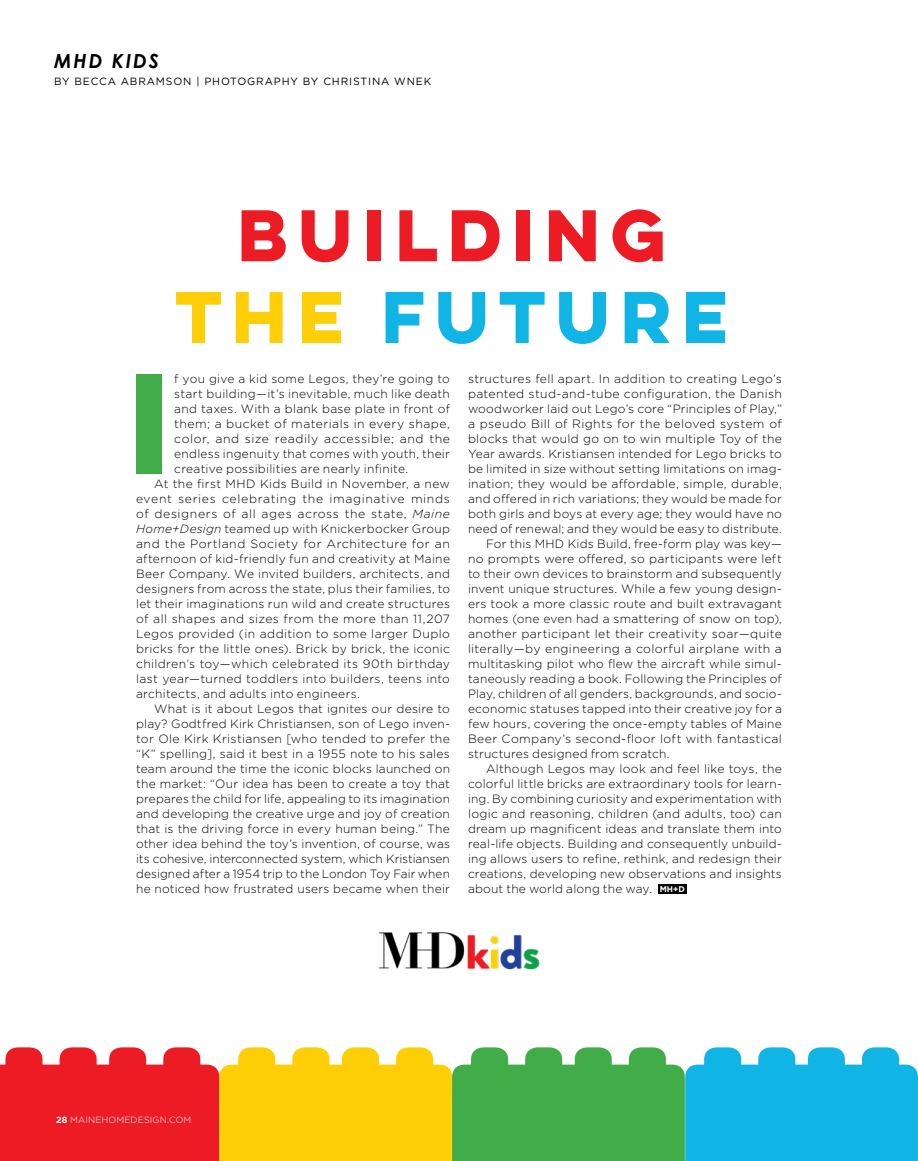
<style>
.page{position:relative;width:918px;height:1161px;background:#fff}
.page>*{position:absolute;margin:0;border:0;box-sizing:border-box;transform-origin:0 0}
.t1{font:700 127.35px "Lulo Clean One";color:#41ad49}
.t2{font:700 65.4px/81.8px "Lulo Clean One";letter-spacing:-.055em;color:#ed1c24;text-align:center}
.t3{font:italic 700 19.5px "Century Gothic Pro";letter-spacing:.1em;color:#000}
.t4{font:300 12px "Gotham";letter-spacing:.02em;color:#000}
.t5{font:300 12px "Gotham";letter-spacing:.04em;color:#000}
.t6{font:300 12px "Gotham";letter-spacing:.045em;color:#000}
.t7{font:300 12px "Gotham";letter-spacing:-.01em;color:#000}
.t8{font:300 12px "Gotham";letter-spacing:.05em;color:#000}
.t9{font:10.5px "Gotham";letter-spacing:.08em;color:#000}
.t10{font:300 9px "Gotham";letter-spacing:.02em;color:#fff}
.s1{color:#fece07}
.s2{color:#10b5e6}
.s3{font-style:italic}
.s4{font-weight:700;font-size:8.25px;color:#fff}
.s5{font-weight:700}
</style>
<div class="page">
<div style="left:109px;top:1047px;width:37px;height:35px;background:#ed1c24;border-radius:13px"></div>
<div style="left:163px;top:1047px;width:37px;height:35px;background:#ed1c24;border-radius:13px"></div>
<div style="left:5px;top:1047px;width:37px;height:35px;background:#ed1c24;border-radius:13px"></div>
<div style="left:60px;top:1047px;width:37px;height:35px;background:#ed1c24;border-radius:13px"></div>
<div style="left:658px;top:884px;width:28px;height:9px;background:#000"></div>
<div style="left:342px;top:1047px;width:37px;height:35px;background:#fece07;border-radius:13px"></div>
<div style="left:396px;top:1047px;width:37px;height:35px;background:#fece07;border-radius:13px"></div>
<div style="left:238px;top:1047px;width:37px;height:35px;background:#fece07;border-radius:13px"></div>
<div style="left:292px;top:1047px;width:37px;height:35px;background:#fece07;border-radius:13px"></div>
<div style="left:575px;top:1047px;width:37px;height:35px;background:#41ad49;border-radius:13px"></div>
<div style="left:629px;top:1047px;width:37px;height:35px;background:#41ad49;border-radius:13px"></div>
<div style="left:471px;top:1047px;width:37px;height:35px;background:#41ad49;border-radius:13px"></div>
<div style="left:525px;top:1047px;width:37px;height:35px;background:#41ad49;border-radius:13px"></div>
<svg style="left:0;top:1065px;width:918px;height:96px;background:#919453"></svg>
<div style="left:808px;top:1047px;width:37px;height:35px;background:#10b5e6;border-radius:13px"></div>
<div style="left:862px;top:1047px;width:37px;height:35px;background:#10b5e6;border-radius:13px"></div>
<div style="left:704px;top:1047px;width:37px;height:35px;background:#10b5e6;border-radius:13px"></div>
<div style="left:758px;top:1047px;width:37px;height:35px;background:#10b5e6;border-radius:13px"></div>
<img style="left:378px;top:932px;width:162px;height:38px">
<h3 class="t3" style="left:54px;top:49px;width:106px">MHD KIDS</h3>
<p class="t9" style="left:54px;top:74px;width:379px">BY BECCA ABRAMSON | PHOTOGRAPHY BY CHRISTINA WNEK</p>
<h2 class="t2" style="left:175px;top:192px;width:569px">BUILDING<br><span class="s1">THE</span> <span class="s2">FUTURE</span></h2>
<h1 class="t1" style="left:128px;top:324px;width:72px">I</h1>
<p class="t4" style="left:174px;top:372px;width:277px">f you give a kid some Legos, they’re going to</p>
<p class="t4" style="left:174px;top:387px;width:277px">start building—it’s inevitable, much like death</p>
<p class="t4" style="left:174px;top:402px;width:277px">and taxes. With a blank base plate in front of</p>
<p class="t4" style="left:174px;top:417px;width:277px">them; a bucket of materials in every shape,</p>
<p class="t6" style="left:174px;top:432px;width:277px">color, and size readily accessible; and the</p>
<p class="t4" style="left:174px;top:447px;width:277px">endless ingenuity that comes with youth, their</p>
<p class="t4" style="left:174px;top:462px;width:235px">creative possibilities are nearly infinite.</p>
<p class="t4" style="left:154px;top:477px;width:297px">At the first MHD Kids Build in November, a new</p>
<p class="t8" style="left:136px;top:492px;width:315px">event series celebrating the imaginative minds</p>
<p class="t6" style="left:136px;top:507px;width:315px">of designers of all ages across the state, <span class="s3">Maine</span></p>
<p class="t4" style="left:136px;top:522px;width:315px"><span class="s3">Home+Design</span> teamed up with Knickerbocker Group</p>
<p class="t5" style="left:136px;top:537px;width:315px">and the Portland Society for Architecture for an</p>
<p class="t4" style="left:136px;top:552px;width:315px">afternoon of kid-friendly fun and creativity at Maine</p>
<p class="t4" style="left:136px;top:567px;width:315px">Beer Company. We invited builders, architects, and</p>
<p class="t4" style="left:136px;top:582px;width:315px">designers from across the state, plus their families, to</p>
<p class="t4" style="left:136px;top:597px;width:315px">let their imaginations run wild and create structures</p>
<p class="t5" style="left:136px;top:612px;width:315px">of all shapes and sizes from the more than 11,207</p>
<p class="t4" style="left:136px;top:627px;width:315px">Legos provided (in addition to some larger Duplo</p>
<p class="t4" style="left:136px;top:642px;width:315px">bricks for the little ones). Brick by brick, the iconic</p>
<p class="t4" style="left:136px;top:657px;width:315px">children’s toy—which celebrated its 90th birthday</p>
<p class="t4" style="left:136px;top:672px;width:315px">last year—turned toddlers into builders, teens into</p>
<p class="t4" style="left:136px;top:687px;width:225px">architects, and adults into engineers.</p>
<p class="t4" style="left:154px;top:702px;width:297px">What is it about Legos that ignites our desire to</p>
<p class="t4" style="left:136px;top:717px;width:315px">play? Godtfred Kirk Christiansen, son of Lego inven-</p>
<p class="t4" style="left:136px;top:732px;width:315px">tor Ole Kirk Kristiansen [who tended to prefer the</p>
<p class="t4" style="left:136px;top:747px;width:315px">“K” spelling], said it best in a 1955 note to his sales</p>
<p class="t4" style="left:136px;top:762px;width:315px">team around the time the iconic blocks launched on</p>
<p class="t4" style="left:136px;top:777px;width:315px">the market: “Our idea has been to create a toy that</p>
<p class="t4" style="left:136px;top:792px;width:315px">prepares the child for life, appealing to its imagination</p>
<p class="t4" style="left:136px;top:807px;width:315px">and developing the creative urge and joy of creation</p>
<p class="t4" style="left:136px;top:822px;width:315px">that is the driving force in every human being.” The</p>
<p class="t4" style="left:136px;top:837px;width:315px">other idea behind the toy’s invention, of course, was</p>
<p class="t7" style="left:136px;top:852px;width:315px">its cohesive, interconnected system, which Kristiansen</p>
<p class="t4" style="left:136px;top:867px;width:315px">designed after a 1954 trip to the London Toy Fair when</p>
<p class="t4" style="left:136px;top:882px;width:315px">he noticed how frustrated users became when their</p>
<p class="t4" style="left:468px;top:372px;width:315px">structures fell apart. In addition to creating Lego’s</p>
<p class="t4" style="left:468px;top:387px;width:315px">patented stud-and-tube configuration, the Danish</p>
<p class="t4" style="left:468px;top:402px;width:315px">woodworker laid out Lego’s core “Principles of Play,”</p>
<p class="t4" style="left:468px;top:417px;width:315px">a pseudo Bill of Rights for the beloved system of</p>
<p class="t4" style="left:468px;top:432px;width:315px">blocks that would go on to win multiple Toy of the</p>
<p class="t4" style="left:468px;top:447px;width:315px">Year awards. Kristiansen intended for Lego bricks to</p>
<p class="t4" style="left:468px;top:462px;width:315px">be limited in size without setting limitations on imag-</p>
<p class="t4" style="left:468px;top:477px;width:315px">ination; they would be affordable, simple, durable,</p>
<p class="t4" style="left:468px;top:492px;width:315px">and offered in rich variations; they would be made for</p>
<p class="t4" style="left:468px;top:507px;width:315px">both girls and boys at every age; they would have no</p>
<p class="t4" style="left:468px;top:522px;width:315px">need of renewal; and they would be easy to distribute.</p>
<p class="t4" style="left:486px;top:537px;width:297px">For this MHD Kids Build, free-form play was key—</p>
<p class="t4" style="left:468px;top:552px;width:315px">no prompts were offered, so participants were left</p>
<p class="t4" style="left:468px;top:567px;width:315px">to their own devices to brainstorm and subsequently</p>
<p class="t4" style="left:468px;top:582px;width:315px">invent unique structures. While a few young design-</p>
<p class="t4" style="left:468px;top:597px;width:315px">ers took a more classic route and built extravagant</p>
<p class="t4" style="left:468px;top:612px;width:315px">homes (one even had a smattering of snow on top),</p>
<p class="t4" style="left:468px;top:627px;width:315px">another participant let their creativity soar—quite</p>
<p class="t4" style="left:468px;top:642px;width:315px">literally—by engineering a colorful airplane with a</p>
<p class="t4" style="left:468px;top:657px;width:315px">multitasking pilot who flew the aircraft while simul-</p>
<p class="t4" style="left:468px;top:672px;width:315px">taneously reading a book. Following the Principles of</p>
<p class="t4" style="left:468px;top:687px;width:315px">Play, children of all genders, backgrounds, and socio-</p>
<p class="t4" style="left:468px;top:702px;width:315px">economic statuses tapped into their creative joy for a</p>
<p class="t4" style="left:468px;top:717px;width:315px">few hours, covering the once-empty tables of Maine</p>
<p class="t4" style="left:468px;top:732px;width:315px">Beer Company’s second-floor loft with fantastical</p>
<p class="t4" style="left:468px;top:747px;width:203px">structures designed from scratch.</p>
<p class="t4" style="left:486px;top:762px;width:297px">Although Legos may look and feel like toys, the</p>
<p class="t4" style="left:468px;top:777px;width:315px">colorful little bricks are extraordinary tools for learn-</p>
<p class="t4" style="left:468px;top:792px;width:315px">ing. By combining curiosity and experimentation with</p>
<p class="t4" style="left:468px;top:807px;width:315px">logic and reasoning, children (and adults, too) can</p>
<p class="t4" style="left:468px;top:822px;width:315px">dream up magnificent ideas and translate them into</p>
<p class="t4" style="left:468px;top:837px;width:315px">real-life objects. Building and consequently unbuild-</p>
<p class="t4" style="left:468px;top:852px;width:315px">ing allows users to refine, rethink, and redesign their</p>
<p class="t4" style="left:468px;top:867px;width:315px">creations, developing new observations and insights</p>
<p class="t4" style="left:468px;top:882px;width:218px">about the world along the way. <span class="s4">MH+D</span></p>
<p class="t10" style="left:56px;top:1114px;width:137px"><span class="s5">28</span> MAINEHOMEDESIGN.COM</p>
</div>
